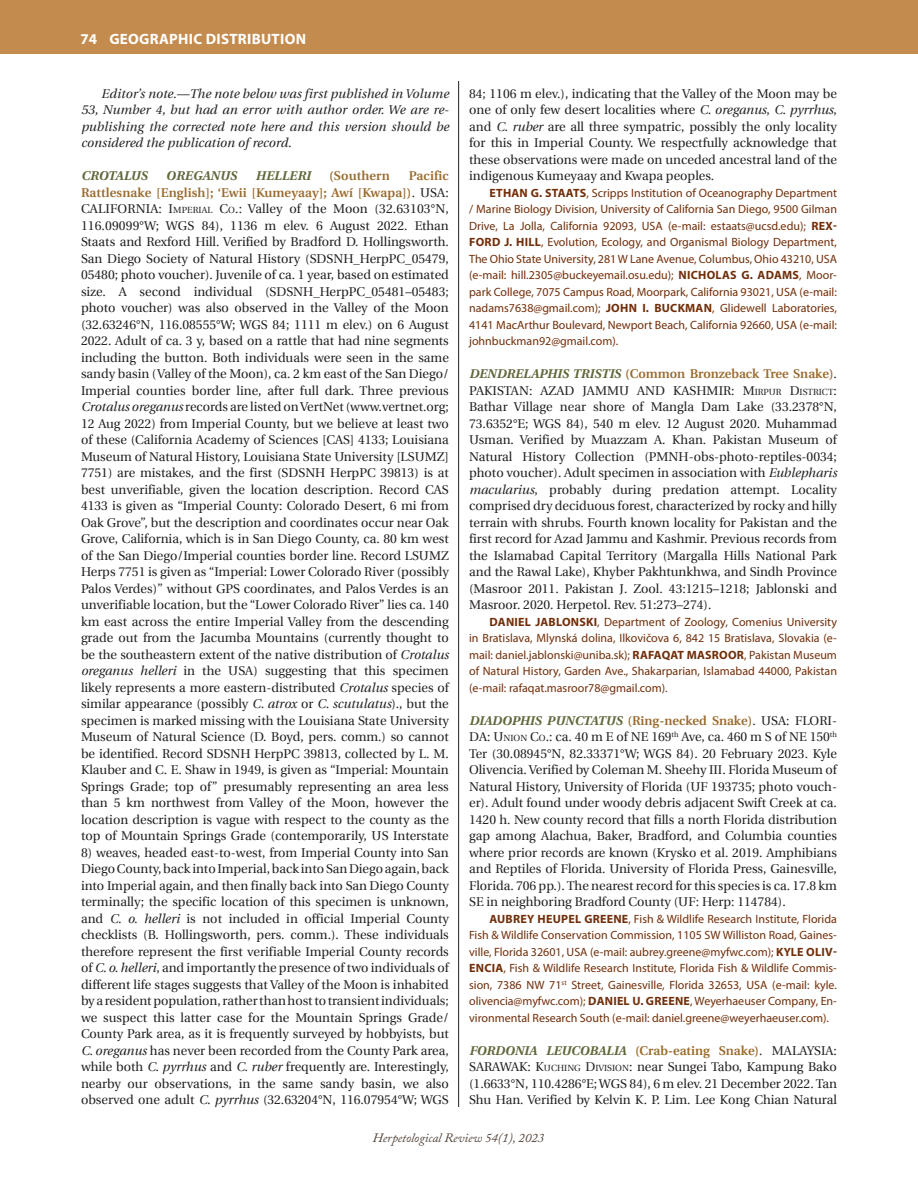
<style>
.page{position:relative;width:918px;height:1188px;background:#fff}
.page>*{position:absolute;margin:0;border:0;box-sizing:border-box;transform-origin:0 0}
.t1{font:700 15px "Myriad Pro";letter-spacing:.02em;color:#fff}
.t2{font:12.75px/16.5px "Utopia";color:#231f20;text-align:justify}
.t3{font:italic 12.75px/16.5px "Utopia";letter-spacing:.01em;color:#231f20;text-align:justify}
.t4{font:italic 12.75px "Adobe Caslon Pro";color:#504137}
.t5{font:italic 700 12.75px "Utopia";letter-spacing:.01em;color:#63673c}
.t6{font:600 12.75px "Utopia";letter-spacing:.01em;color:#9a6a2c}
.t7{font:12px/16.5px "Myriad Pro";color:#712e09;text-align:justify}
.s1{font-weight:600;color:#9a6a2c}
.s2{font-style:inherit}
.s3{font-size:8.85px}
.s4{font-style:italic}
.s5{font-weight:700}
.s6{font-weight:700;font-style:italic;color:#63673c}
</style>
<div class="page">
<hr style="left:458px;top:81px;width:1px;height:1026px;background:#231f20">
<div style="left:0;top:0;width:918px;height:54px;background:#c48b4e"></div>
<p class="t1" style="left:80px;top:29px;width:227px">74 GEOGRAPHIC DISTRIBUTION</p>
<p class="t3" style="left:81px;top:85px;width:369px;text-indent:20px">Editor’s note.—The note below was first published in Volume 53, Number 4, but had an error with author order. We are re&shy;publishing the corrected note here and this version should be considered the publication of record.</p>
<p class="t5" style="left:81px;top:168px;width:68px">CROTALUS</p>
<p class="t5" style="left:166px;top:168px;width:72px">OREGANUS</p>
<p class="t5" style="left:255px;top:168px;width:57px">HELLERI</p>
<p class="t6" style="left:329px;top:168px;width:62px">(Southern</p>
<p class="t2" style="left:81px;top:168px;width:369px;text-indent:328px"><span class="s1">Pacific Rattlesnake [English]; ‘Ewii [Kumeyaay]; Awí [Kwapa])</span>. USA:<br>CALIFORNIA: <span class="s2">I</span><span class="s3">MPERIAL</span> <span class="s2">C</span><span class="s3">O</span>.: Valley of the Moon (32.63103°N, 116.09099°W; WGS 84), 1136 m elev. 6 August 2022. Ethan Staats and Rexford Hill. Verified by Bradford D. Hollingsworth.<br>San Diego Society of Natural History (SDSNH_HerpPC_05479, 05480; photo voucher). Juvenile of ca. 1 year, based on estimated size. A second individual (SDSNH_HerpPC_05481–05483; photo voucher) was also observed in the Valley of the Moon (32.63246°N, 116.08555°W; WGS 84; 1111 m elev.) on 6 August 2022. Adult of ca. 3 y, based on a rattle that had nine segments including the button. Both individuals were seen in the same sandy basin (Valley of the Moon), ca. 2 km east of the San Diego/ Imperial counties border line, after full dark. Three previous <span class="s4">Crotalus oreganus</span> records are listed on VertNet (www.vertnet.org; 12 Aug 2022) from Imperial County, but we believe at least two of these (California Academy of Sciences [CAS] 4133; Louisiana Museum of Natural History, Louisiana State University [LSUMZ] 7751) are mistakes, and the first (SDSNH HerpPC 39813) is at best unverifiable, given the location description. Record CAS 4133 is given as “Imperial County: Colorado Desert, 6 mi from Oak Grove”, but the description and coordinates occur near Oak Grove, California, which is in San Diego County, ca. 80 km west of the San Diego/Imperial counties border line. Record LSUMZ Herps 7751 is given as “Imperial: Lower Colorado River (possibly Palos Verdes)” without GPS coordinates, and Palos Verdes is an unverifiable location, but the “Lower Colorado River” lies ca. 140 km east across the entire Imperial Valley from the descending grade out from the Jacumba Mountains (currently thought to be the southeastern extent of the native distribution of <span class="s4">Crotalus oreganus helleri</span> in the USA) suggesting that this specimen likely represents a more eastern-distributed <span class="s4">Crotalus</span> species of similar appearance (possibly <span class="s4">C. atrox</span> or <span class="s4">C. scutulatus</span>)., but the specimen is marked missing with the Louisiana State University Museum of Natural Science (D. Boyd, pers. comm.) so cannot be identified. Record SDSNH HerpPC 39813, collected by L. M.<br>Klauber and C. E. Shaw in 1949, is given as “Imperial: Mountain Springs Grade; top of” presumably representing an area less than 5 km northwest from Valley of the Moon, however the location description is vague with respect to the county as the top of Mountain Springs Grade (contemporarily, US Interstate</p>
<p class="t2" style="left:81px;top:844px;width:369px">8) weaves, headed east-to-west, from Imperial County into San Diego County, back into Imperial, back into San Diego again, back into Imperial again, and then finally back into San Diego County terminally; the specific location of this specimen is unknown, and <span class="s4">C. o. helleri</span> is not included in official Imperial County checklists (B. Hollingsworth, pers. comm.). These individuals therefore represent the first verifiable Imperial County records of <span class="s4">C. o. helleri</span>, and importantly the presence of two individuals of different life stages suggests that Valley of the Moon is inhabited by a resident population, rather than host to transient individuals; we suspect this latter case for the Mountain Springs Grade/ County Park area, as it is frequently surveyed by hobbyists, but <span class="s4">C. oreganus</span> has never been recorded from the County Park area, while both <span class="s4">C. pyrrhus</span> and <span class="s4">C. ruber</span> frequently are. Interestingly, nearby our observations, in the same sandy basin, we also observed one adult <span class="s4">C. pyrrhus</span> (32.63204°N, 116.07954°W; WGS</p>
<p class="t2" style="left:469px;top:85px;width:369px">84; 1106 m elev.), indicating that the Valley of the Moon may be one of only few desert localities where <span class="s4">C. oreganus</span>, <span class="s4">C. pyrrhus</span>, and <span class="s4">C. ruber</span> are all three sympatric, possibly the only locality for this in Imperial County. We respectfully acknowledge that these observations were made on unceded ancestral land of the indigenous Kumeyaay and Kwapa peoples.</p>
<p class="t7" style="left:469px;top:184px;width:369px;text-indent:20px"><span class="s5">ETHAN G. STAATS</span>, Scripps Institution of Oceanography Department / Marine Biology Division, University of California San Diego, 9500 Gilman Drive, La Jolla, California 92093, USA (e-mail: estaats@ucsd.edu); <span class="s5">REX-FORD J. HILL</span>, Evolution, Ecology, and Organismal Biology Department, The Ohio State University, 281 W Lane Avenue, Columbus, Ohio 43210, USA (e-mail: hill.2305@buckeyemail.osu.edu); <span class="s5">NICHOLAS G. ADAMS</span>, Moor&shy;park College, 7075 Campus Road, Moorpark, California 93021, USA (e-mail: nadams7638@gmail.com); <span class="s5">JOHN I. BUCKMAN</span>, Glidewell Laboratories, 4141 MacArthur Boulevard, Newport Beach, California 92660, USA (e-mail: johnbuckman92@gmail.com).</p>
<p class="t2" style="left:469px;top:366px;width:369px"><span class="s6">DENDRELAPHIS TRISTIS</span> <span class="s1">(Common Bronzeback Tree Snake)</span>.<br>PAKISTAN: AZAD JAMMU AND KASHMIR: <span class="s2">M</span><span class="s3">IRPUR</span> <span class="s2">D</span><span class="s3">ISTRICT</span>:<br>Bathar Village near shore of Mangla Dam Lake (33.2378°N, 73.6352°E; WGS 84), 540 m elev. 12 August 2020. Muhammad Usman. Verified by Muazzam A. Khan. Pakistan Museum of Natural History Collection (PMNH-obs-photo-reptiles-0034; photo voucher). Adult specimen in association with <span class="s4">Eublepharis macularius</span>, probably during predation attempt. Locality comprised dry deciduous forest, characterized by rocky and hilly terrain with shrubs. Fourth known locality for Pakistan and the first record for Azad Jammu and Kashmir. Previous records from the Islamabad Capital Territory (Margalla Hills National Park and the Rawal Lake), Khyber Pakhtunkhwa, and Sindh Province (Masroor 2011. Pakistan J. Zool. 43:1215–1218; Jablonski and Masroor. 2020. Herpetol. Rev. 51:273–274).</p>
<p class="t7" style="left:469px;top:613px;width:369px;text-indent:20px"><span class="s5">DANIEL JABLONSKI</span>, Department of Zoology, Comenius University in Bratislava, Mlynská dolina, Ilkovičova 6, 842 15 Bratislava, Slovakia (e&shy;mail: daniel.jablonski@uniba.sk); <span class="s5">RAFAQAT MASROOR</span>, Pakistan Museum of Natural History, Garden Ave., Shakarparian, Islamabad 44000, Pakistan (e-mail: rafaqat.masroor78@gmail.com).</p>
<p class="t2" style="left:469px;top:712px;width:369px"><span class="s6">DIADOPHIS PUNCTATUS</span> <span class="s1">(Ring-necked Snake)</span>. USA: FLORI-DA: <span class="s2">U</span><span class="s3">NION</span> <span class="s2">C</span><span class="s3">O</span>.: ca. 40 m E of NE 169<sup>th</sup> Ave, ca. 460 m S of NE 150<sup>th </sup>Ter (30.08945°N, 82.33371°W; WGS 84). 20 February 2023. Kyle Olivencia. Verified by Coleman M. Sheehy III. Florida Museum of Natural History, University of Florida (UF 193735; photo vouch&shy;er). Adult found under woody debris adjacent Swift Creek at ca.<br>1420 h. New county record that fills a north Florida distribution gap among Alachua, Baker, Bradford, and Columbia counties where prior records are known (Krysko et al. 2019. Amphibians and Reptiles of Florida. University of Florida Press, Gainesville, Florida. 706 pp.). The nearest record for this species is ca. 17.8 km SE in neighboring Bradford County (UF: Herp: 114784).</p>
<p class="t7" style="left:469px;top:910px;width:369px;text-indent:20px"><span class="s5">AUBREY HEUPEL GREENE</span>, Fish &amp; Wildlife Research Institute, Florida Fish &amp; Wildlife Conservation Commission, 1105 SW Williston Road, Gaines&shy;ville, Florida 32601, USA (e-mail: aubrey.greene@myfwc.com); <span class="s5">KYLE OLIV-ENCIA</span>, Fish &amp; Wildlife Research Institute, Florida Fish &amp; Wildlife Commis&shy;sion, 7386 NW 71<sup>st</sup> Street, Gainesville, Florida 32653, USA (e-mail: kyle. olivencia@myfwc.com); <span class="s5">DANIEL U. GREENE</span>, Weyerhaeuser Company, En&shy;vironmental Research South (e-mail: daniel.greene@weyerhaeuser.com).</p>
<p class="t2" style="left:469px;top:1042px;width:369px"><span class="s6">FORDONIA LEUCOBALIA</span> <span class="s1">(Crab-eating Snake)</span>. MALAYSIA:<br>SARAWAK: <span class="s2">K</span><span class="s3">UCHING</span> <span class="s2">D</span><span class="s3">IVISION</span><span class="s2">:</span> near Sungei Tabo, Kampung Bako (1.6633°N, 110.4286°E; WGS 84), 6 m elev. 21 December 2022. Tan Shu Han. Verified by Kelvin K. P. Lim. Lee Kong Chian Natural</p>
<p class="t4" style="left:373px;top:1130px;width:173px">Herpetological Review 54(1), 2023</p>
</div>
